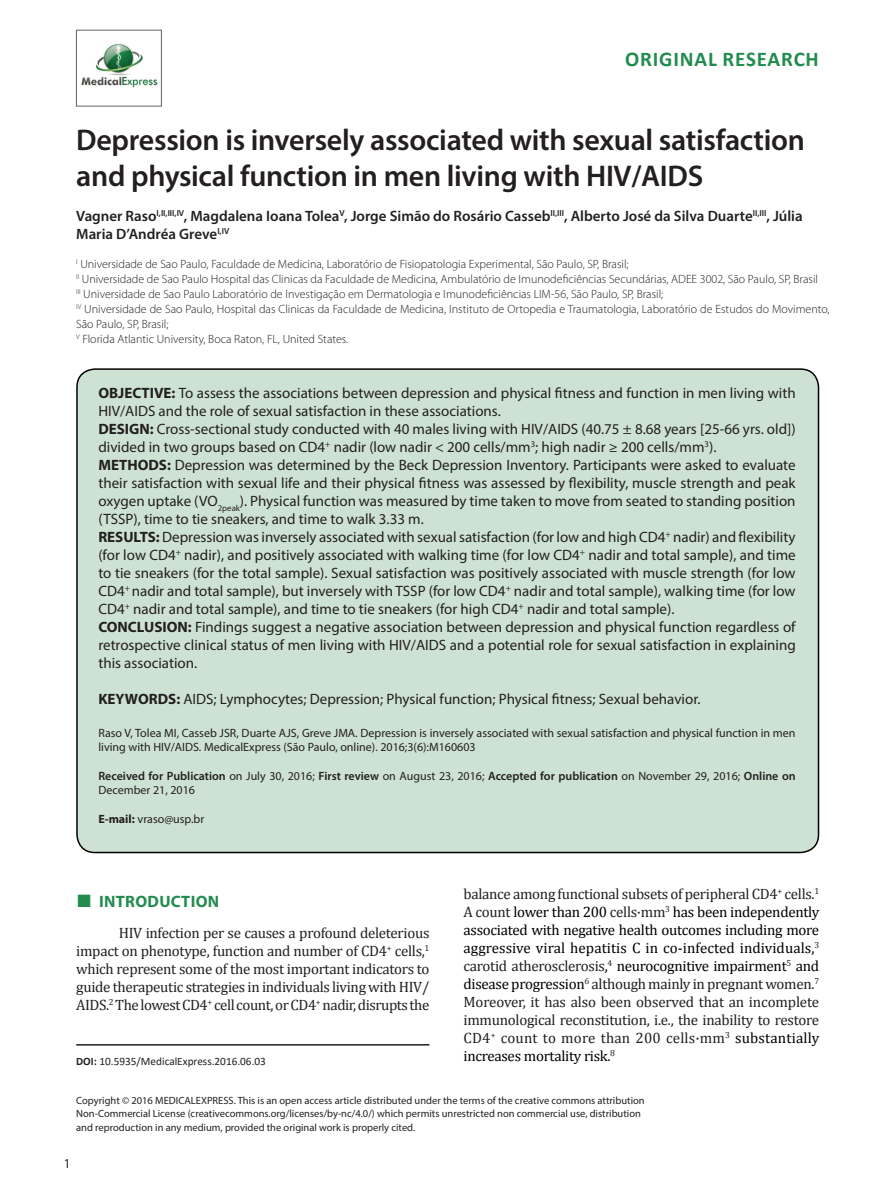
<style>
.page{position:relative;width:893px;height:1191px;background:#fff}
.page>*{position:absolute;margin:0;border:0;box-sizing:border-box;transform-origin:0 0}
.Título{font:600 30px/36px "Myriad Pro";letter-spacing:-.01em;color:#231f20}
.Gravata{font:700 21px "Calibri";letter-spacing:.04em;color:#228c4f}
.Intertítulo{font:700 16.5px "Myriad Pro";letter-spacing:.02em;color:#228c4f}
.Descriptors{font:15px/18px "Myriad Pro";color:#231f20;text-align:justify}
.Texto{font:15px/18px "Cambria";letter-spacing:-.02em;color:#231f20;text-align:justify}
.Autor{font:600 15px/18px "Myriad Pro";color:#231f20}
.t1{font:13.5px "Myriad Pro";color:#231f20}
.Instituição{font:300 12px/15px "Myriad Pro";color:#231f20}
.Correspondencia{font:12px/14.4px "Myriad Pro";color:#231f20}
.Correspondencia-2{font:600 12px/14.4px "Myriad Pro";color:#231f20}
.Rodapé{font:11.25px "Calibri";color:#231f20}
.Instituição-2{font:10.5px/13.2px "Myriad Pro";color:#231f20}
.s1{font-weight:700}
.s2{font-weight:400}
.s3{font-family:"Times New Roman";font-size:26.7px}
.s4{color:#000}
</style>
<div class="page">
<hr style="left:76px;top:1044px;width:353px;height:1px;background:#231f20">
<img style="left:81px;top:43px;width:77px;height:45px">
<div style="left:76px;top:30px;width:86px;height:76px;border:1px solid #636366"></div>
<div style="left:77px;top:369px;width:741px;height:483px;background:#cee2d3;border-radius:18px"></div>
<p class="Gravata" style="left:625px;top:45px;width:195px">ORIGINAL RESEARCH</p>
<p class="Título" style="left:76px;top:121px;width:730px">Depression is inversely associated with sexual satisfaction and physical function in men living with HIV/AIDS</p>
<p class="Autor" style="left:76px;top:206px;width:728px">Vagner Raso<sup>I,II,III,IV</sup>, Magdalena Ioana Tolea<sup>V</sup>, Jorge Simão do Rosário Casseb<sup>II,III</sup>, Alberto José da Silva Duarte<sup>II,III</sup>, Júlia<br>Maria D’Andréa Greve<sup>I,IV</sup></p>
<p class="Instituição" style="left:76px;top:256px;width:554px"><sup>I</sup> Universidade de Sao Paulo, Faculdade de Medicina, Laboratório de Fisiopatologia Experimental, São Paulo, SP, Brasil;</p>
<p class="Instituição" style="left:76px;top:271px;width:743px"><sup>II</sup> Universidade de Sao Paulo Hospital das Clinicas da Faculdade de Medicina, Ambulatório de Imunodeficiências Secundárias, ADEE 3002, São Paulo, SP, Brasil</p>
<p class="Instituição" style="left:76px;top:286px;width:589px"><sup>III</sup> Universidade de Sao Paulo Laboratório de Investigação em Dermatologia e Imunodeficiências LIM-56, São Paulo, SP, Brasil;</p>
<p class="Instituição" style="left:76px;top:301px;width:755px"><sup>IV</sup> Universidade de Sao Paulo, Hospital das Clinicas da Faculdade de Medicina, Instituto de Ortopedia e Traumatologia, Laboratório de Estudos do Movimento,<br>São Paulo, SP, Brasil;</p>
<p class="Instituição" style="left:76px;top:331px;width:274px"><sup>V</sup> Florida Atlantic University, Boca Raton, FL, United States.</p>
<p class="Descriptors" style="left:98px;top:384px;width:699px"><span class="s1">OBJECTIVE:</span> To assess the associations between depression and physical fitness and function in men living with<br>HIV/AIDS and the role of sexual satisfaction in these associations.</p>
<p class="Descriptors" style="left:98px;top:420px;width:699px"><span class="s1">DESIGN:</span> Cross-sectional study conducted with 40 males living with HIV/AIDS (40.75 ± 8.68 years [25-66 yrs. old]) divided in two groups based on CD4<sup>+</sup> nadir (low nadir &lt; 200 cells/mm<sup>3</sup>; high nadir ≥ 200 cells/mm<sup>3</sup>).</p>
<p class="Descriptors" style="left:98px;top:456px;width:699px"><span class="s1">METHODS:</span> Depression was determined by the Beck Depression Inventory. Participants were asked to evaluate their satisfaction with sexual life and their physical fitness was assessed by flexibility, muscle strength and peak oxygen uptake (VO<sub>2peak</sub>). Physical function was measured by time taken to move from seated to standing position (TSSP), time to tie sneakers, and time to walk 3.33 m.</p>
<p class="Descriptors" style="left:98px;top:528px;width:699px"><span class="s1">RESULTS:</span> Depression was inversely associated with sexual satisfaction (for low and high CD4<sup>+</sup> nadir) and flexibility (for low CD4<sup>+</sup> nadir), and positively associated with walking time (for low CD4<sup>+</sup> nadir and total sample), and time to tie sneakers (for the total sample). Sexual satisfaction was positively associated with muscle strength (for low CD4<sup>+</sup> nadir and total sample), but inversely with TSSP (for low CD4<sup>+</sup> nadir and total sample), walking time (for low CD4<sup>+</sup> nadir and total sample), and time to tie sneakers (for high CD4<sup>+</sup> nadir and total sample).</p>
<p class="Descriptors" style="left:98px;top:618px;width:699px"><span class="s1">CONCLUSION:</span> Findings suggest a negative association between depression and physical function regardless of retrospective clinical status of men living with HIV/AIDS and a potential role for sexual satisfaction in explaining this association.</p>
<p class="Descriptors" style="left:98px;top:690px;width:604px"><span class="s1">KEYWORDS:</span> AIDS; Lymphocytes; Depression; Physical function; Physical fitness; Sexual behavior.</p>
<p class="Correspondencia" style="left:98px;top:725px;width:699px">Raso V, Tolea MI, Casseb JSR, Duarte AJS, Greve JMA. Depression is inversely associated with sexual satisfaction and physical function in men living with HIV/AIDS. MedicalExpress (São Paulo, online). 2016;3(6):M160603</p>
<p class="Correspondencia-2" style="left:98px;top:768px;width:699px">Received for Publication <span class="s2">on July 30, 2016;</span> First review <span class="s2">on August 23, 2016;</span> Accepted for publication <span class="s2">on November 29, 2016;</span> Online on<br><span class="s2">December 21, 2016</span></p>
<p class="Correspondencia" style="left:98px;top:812px;width:107px"><span class="s1">E-mail:</span> vraso@usp.br</p>
<p class="Intertítulo" style="left:76px;top:890px;width:145px"><span class="s3">■</span> INTRODUCTION</p>
<p class="Texto" style="left:76px;top:923px;width:355px;text-indent:43px">HIV infection per se causes a profound deleterious impact on phenotype, function and number of CD4<sup>+</sup> cells,<sup>1 </sup>which represent some of the most important indicators to guide therapeutic strategies in individuals living with HIV/ AIDS.<sup>2</sup> The lowest CD4<sup>+</sup> cell count, or CD4<sup>+</sup> nadir, disrupts the</p>
<p class="Rodapé" style="left:76px;top:1053px;width:191px"><span class="s1">DOI:</span> 10.5935/MedicalExpress.2016.06.03</p>
<p class="Texto" style="left:464px;top:884px;width:357px">balance among functional subsets of peripheral CD4<sup>+</sup> cells.<sup>1<br></sup>A count <span class="s4">lower than 200</span> cells·mm<sup>3</sup> <span class="s4">has been independently associated with negative health outcomes including more aggressive viral hepatitis C in co-infected individuals,</span><sup>3 </sup>carotid atherosclerosis<span class="s4">,</span><sup>4</sup> <span class="s4">neurocognitive impairment</span><sup>5</sup> <span class="s4">and disease progression</span><sup>6</sup> although mainly in pregnant women.<sup>7<br></sup>Moreover, it has also been observed that an incomplete immunological reconstitution, i.e., the inability to restore CD4<sup>+</sup> count to more than 200 cells·mm<sup>3</sup> <span class="s4">substantially increases mortality risk.</span><sup>8</sup></p>
<p class="Instituição-2" style="left:76px;top:1094px;width:570px">Copyright © 2016 MEDICALEXPRESS. This is an open access article distributed under the terms of the creative commons attribution<br>Non-Commercial License (creativecommons.org/licenses/by-nc/4.0/) which permits unrestricted non commercial use, distribution</p>
<p class="Instituição-2" style="left:76px;top:1120px;width:341px">and reproduction in any medium, provided the original work is properly cited.</p>
<p class="t1" style="left:64px;top:1155px;width:8px">1</p>
</div>
